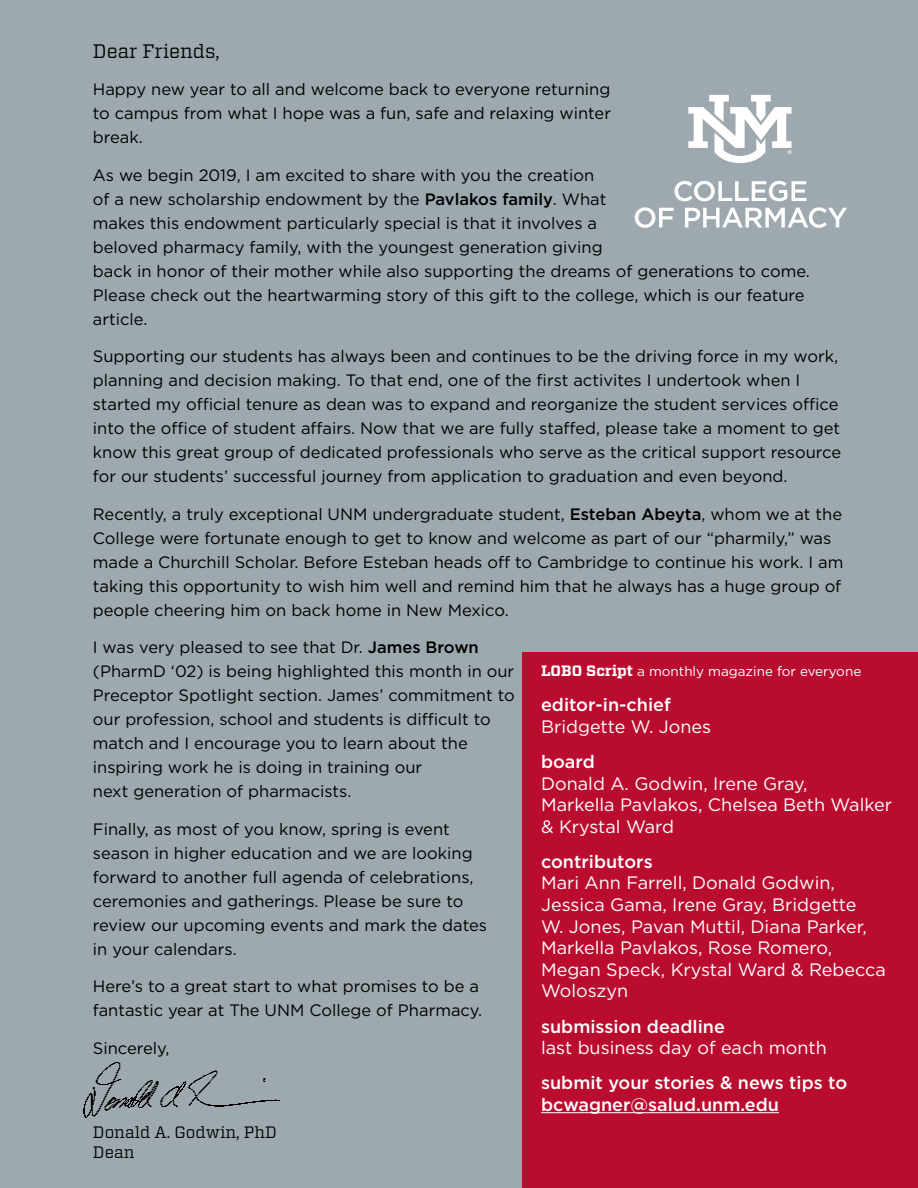
<style>
.page{position:relative;width:918px;height:1188px;background:#9ea8af}
.page>*{position:absolute;margin:0;border:0;box-sizing:border-box;transform-origin:0 0}
.t1{font:19.5px "Vitesse";color:#000}
.t2{font:18px/21.6px "Gotham";color:#fff}
.t3{font:500 18px/21.6px "Gotham";color:#fff}
.t4{font:16.5px/24px "Gotham";color:#000}
.t5{font:16.5px/19.8px "Vitesse";color:#000}
.t6{font:13.5px "Gotham";color:#fff}
.s1{font-weight:500}
.s2{font-family:"Vitesse";font-weight:700;font-size:15px}
</style>
<div class="page">
<div style="left:523px;top:652px;width:395px;height:536px;background:#ba0c2f"></div>
<svg style="left:674px;top:181px;width:132px;height:20px"></svg>
<svg style="left:635px;top:207px;width:39px;height:21px"></svg>
<svg style="left:685px;top:207px;width:162px;height:21px"></svg>
<svg style="left:688px;top:95px;width:104px;height:68px"></svg>
<img style="left:83px;top:1063px;width:197px;height:55px">
<hr style="left:541px;top:1112px;width:238px;height:1px;background:#fff">
<p class="t1" style="left:93px;top:38px;width:128px">Dear Friends,</p>
<p class="t4" style="left:93px;top:77px;width:520px;text-align:justify">Happy new year to all and welcome back to everyone returning to campus from what I hope was a fun, safe and relaxing winter break.</p>
<p class="t4" style="left:93px;top:162px;width:719px">As we begin 2019, I am excited to share with you the creation<br>of a new scholarship endowment by the <span class="s1">Pavlakos family</span>. What<br>makes this endowment particularly special is that it involves a<br>beloved pharmacy family, with the youngest generation giving<br>back in honor of their mother while also supporting the dreams of generations to come.<br>Please check out the heartwarming story of this gift to the college, which is our feature article.</p>
<p class="t4" style="left:93px;top:344px;width:750px">Supporting our students has always been and continues to be the driving force in my work, planning and decision making. To that end, one of the first activites I undertook when I started my official tenure as dean was to expand and reorganize the student services office into the office of student affairs. Now that we are fully staffed, please take a moment to get know this great group of dedicated professionals who serve as the critical support resource for our students’ successful journey from application to graduation and even beyond.</p>
<p class="t4" style="left:93px;top:502px;width:752px">Recently, a truly exceptional UNM undergraduate student, <span class="s1">Esteban Abeyta</span>, whom we at the College were fortunate enough to get to know and welcome as part of our “pharmily,” was made a Churchill Scholar. Before Esteban heads off to Cambridge to continue his work. I am taking this opportunity to wish him well and remind him that he always has a huge group of people cheering him on back home in New Mexico.</p>
<p class="t4" style="left:93px;top:635px;width:423px">I was very pleased to see that Dr. <span class="s1">James Brown </span>(PharmD ‘02) is being highlighted this month in our Preceptor Spotlight section. James’ commitment to our profession, school and students is difficult to match and I encourage you to learn about the inspiring work he is doing in training our<br>next generation of pharmacists.</p>
<p class="t4" style="left:93px;top:817px;width:396px">Finally, as most of you know, spring is event season in higher education and we are looking forward to another full agenda of celebrations, ceremonies and gatherings. Please be sure to review our upcoming events and mark the dates in your calendars.</p>
<p class="t4" style="left:93px;top:974px;width:391px">Here’s to a great start to what promises to be a fantastic year at The UNM College of Pharmacy.</p>
<p class="t4" style="left:93px;top:1036px;width:78px">Sincerely,</p>
<p class="t6" style="left:541px;top:663px;width:322px"><span class="s2">LOBO Script</span> a monthly magazine for everyone</p>
<p class="t3" style="left:541px;top:694px;width:131px">editor-in-chief</p>
<p class="t2" style="left:541px;top:715px;width:172px">Bridgette W. Jones</p>
<p class="t3" style="left:541px;top:751px;width:55px">board</p>
<p class="t2" style="left:541px;top:772px;width:353px">Donald A. Godwin, Irene Gray,<br>Markella Pavlakos, Chelsea Beth Walker &amp; Krystal Ward</p>
<p class="t3" style="left:541px;top:851px;width:113px">contributors</p>
<p class="t2" style="left:541px;top:872px;width:346px">Mari Ann Farrell, Donald Godwin,<br>Jessica Gama, Irene Gray, Bridgette<br>W. Jones, Pavan Muttil, Diana Parker,<br>Markella Pavlakos, Rose Romero,<br>Megan Speck, Krystal Ward &amp; Rebecca<br>Woloszyn</p>
<p class="t3" style="left:541px;top:1015px;width:185px">submission deadline</p>
<p class="t2" style="left:541px;top:1037px;width:287px">last business day of each month</p>
<p class="t3" style="left:541px;top:1072px;width:308px">submit your stories &amp; news tips to bcwagner@salud.unm.edu</p>
<p class="t5" style="left:93px;top:1122px;width:186px">Donald A. Godwin, PhD<br>Dean</p>
</div>
